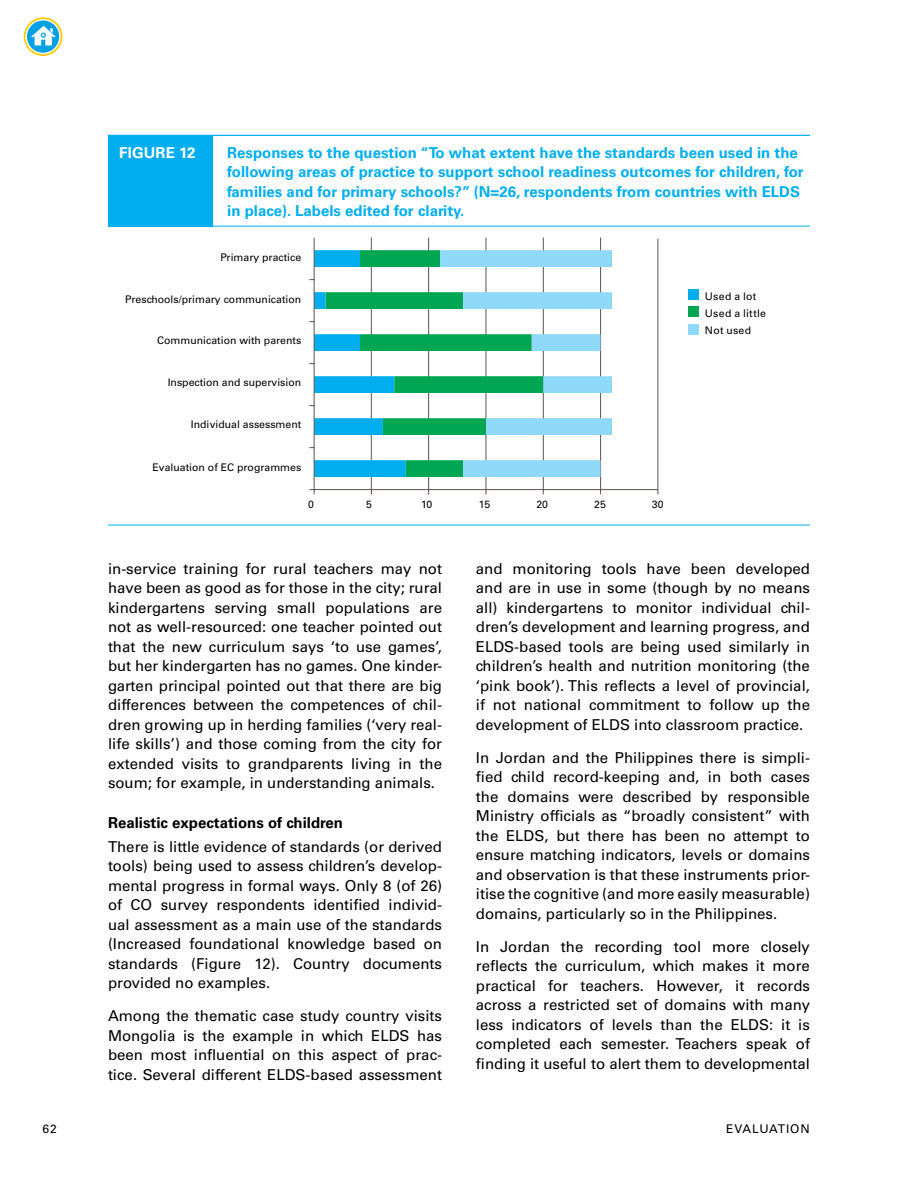
<style>
.page{position:relative;width:918px;height:1188px;background:#fff}
.page>*{position:absolute;margin:0;border:0;box-sizing:border-box;transform-origin:0 0}
.t1{font:15px/19.5px "Univers LT Std";color:#000;text-align:justify}
.t2{font:700 15px/19.5px "Univers LT Std";color:#00aeef}
.t3{font:700 15px "Univers LT Std";color:#000}
.t4{font:700 15px "Univers LT Std";letter-spacing:.01em;color:#fff}
.t5{font:12px "Univers LT Std";letter-spacing:.065em;color:#000}
.t6{font:10.5px "Univers LT Std";color:#000}
.t7{font:10.5px/17.2px "Univers LT Std";letter-spacing:.025em;color:#000}
</style>
<div class="page">
<svg style="left:25px;top:18px;width:37px;height:37px"></svg>
<div style="left:24px;top:17px;width:38px;height:39px;border:2px solid #ffcb05;border-radius:50%"></div>
<svg style="left:26px;top:20px;width:34px;height:33px"></svg>
<div style="left:26px;top:19px;width:35px;height:35px;border:1px solid #fff;border-radius:50%"></div>
<svg style="left:31px;top:26px;width:25px;height:19px"></svg>
<div style="left:108px;top:136px;width:105px;height:90px;background:#00aeef"></div>
<hr style="left:108px;top:226px;width:702px;height:1px;background:#00aeef">
<hr style="left:108px;top:135px;width:702px;height:1px;background:#00aeef">
<div style="left:688px;top:289px;width:11px;height:11px;background:#00aeef"></div>
<div style="left:688px;top:306px;width:11px;height:11px;background:#00a651"></div>
<div style="left:688px;top:324px;width:11px;height:10px;background:#8ed8f8"></div>
<hr style="left:108px;top:525px;width:702px;height:1px;background:#00aeef">
<hr style="left:600px;top:238px;width:1px;height:252px;background:#60504d">
<hr style="left:543px;top:238px;width:1px;height:252px;background:#60504d">
<hr style="left:486px;top:238px;width:1px;height:252px;background:#60504d">
<hr style="left:428px;top:238px;width:1px;height:252px;background:#60504d">
<hr style="left:371px;top:238px;width:1px;height:252px;background:#60504d">
<svg style="left:406px;top:250px;width:34px;height:227px"></svg>
<svg style="left:440px;top:250px;width:172px;height:227px"></svg>
<hr style="left:314px;top:489px;width:344px;height:1px;background:#60504d">
<hr style="left:314px;top:238px;width:1px;height:252px;background:#60504d">
<svg style="left:309px;top:250px;width:97px;height:227px"></svg>
<svg style="left:309px;top:489px;width:6px;height:5px"></svg>
<hr style="left:658px;top:239px;width:1px;height:251px;background:#60504d">
<p class="t4" style="left:119px;top:144px;width:78px">FIGURE 12</p>
<p class="t2" style="left:227px;top:143px;width:578px">Responses to the question “To what extent have the standards been used in the following areas of practice to support school readiness outcomes for children, for families and for primary schools?” (N=26, respondents from countries with ELDS in place). Labels edited for clarity.</p>
<p class="t6" style="left:220px;top:251px;width:82px">Primary practice</p>
<p class="t6" style="left:125px;top:293px;width:178px">Preschools/primary communication</p>
<p class="t6" style="left:157px;top:334px;width:146px">Communication with parents</p>
<p class="t6" style="left:168px;top:376px;width:135px">Inspection and supervision</p>
<p class="t6" style="left:191px;top:418px;width:112px">Individual assessment</p>
<p class="t6" style="left:153px;top:461px;width:150px">Evaluation of EC programmes</p>
<p class="t6" style="left:308px;top:498px;width:7px">0</p>
<p class="t7" style="left:705px;top:288px;width:63px">Used a lot<br>Used a little<br>Not used</p>
<p class="t6" style="left:366px;top:498px;width:7px">5</p>
<p class="t6" style="left:421px;top:498px;width:13px">10</p>
<p class="t6" style="left:479px;top:498px;width:13px">15</p>
<p class="t6" style="left:536px;top:498px;width:13px">20</p>
<p class="t6" style="left:594px;top:498px;width:13px">25</p>
<p class="t6" style="left:652px;top:498px;width:13px">30</p>
<p class="t1" style="left:108px;top:559px;width:336px">in-service training for rural teachers may not have been as good as for those in the city; rural kindergartens serving small populations are not as well-resourced: one teacher pointed out that the new curriculum says ‘to use games’, but her kindergarten has no games. One kinder&shy;garten principal pointed out that there are big differences between the competences of chil&shy;dren growing up in herding families (‘very real&shy;life skills’) and those coming from the city for extended visits to grandparents living in the soum; for example, in understanding animals.</p>
<p class="t3" style="left:108px;top:814px;width:237px">Realistic expectations of children</p>
<p class="t1" style="left:108px;top:837px;width:336px">There is little evidence of standards (or derived tools) being used to assess children’s develop&shy;mental progress in formal ways. Only 8 (of 26) of CO survey respondents identified individ&shy;ual assessment as a main use of the standards (Increased foundational knowledge based on standards (Figure 12). Country documents provided no examples.</p>
<p class="t1" style="left:108px;top:1006px;width:336px">Among the thematic case study country visits Mongolia is the example in which ELDS has been most influential on this aspect of prac&shy;tice. Several different ELDS-based assessment</p>
<p class="t1" style="left:476px;top:559px;width:336px">and monitoring tools have been developed and are in use in some (though by no means all) kindergartens to monitor individual chil&shy;dren’s development and learning progress, and ELDS-based tools are being used similarly in children’s health and nutrition monitoring (the ‘pink book’). This reflects a level of provincial, if not national commitment to follow up the development of ELDS into classroom practice.</p>
<p class="t1" style="left:476px;top:748px;width:336px">In Jordan and the Philippines there is simpli&shy;fied child record-keeping and, in both cases the domains were described by responsible Ministry officials as “broadly consistent” with the ELDS, but there has been no attempt to ensure matching indicators, levels or domains and observation is that these instruments prior&shy;itise the cognitive (and more easily measurable) domains, particularly so in the Philippines.</p>
<p class="t1" style="left:476px;top:937px;width:336px">In Jordan the recording tool more closely reflects the curriculum, which makes it more practical for teachers. However, it records across a restricted set of domains with many less indicators of levels than the ELDS: it is completed each semester. Teachers speak of finding it useful to alert them to developmental</p>
<p class="t5" style="left:43px;top:1122px;width:16px">62</p>
<p class="t5" style="left:726px;top:1122px;width:85px">EVALUATION</p>
</div>
